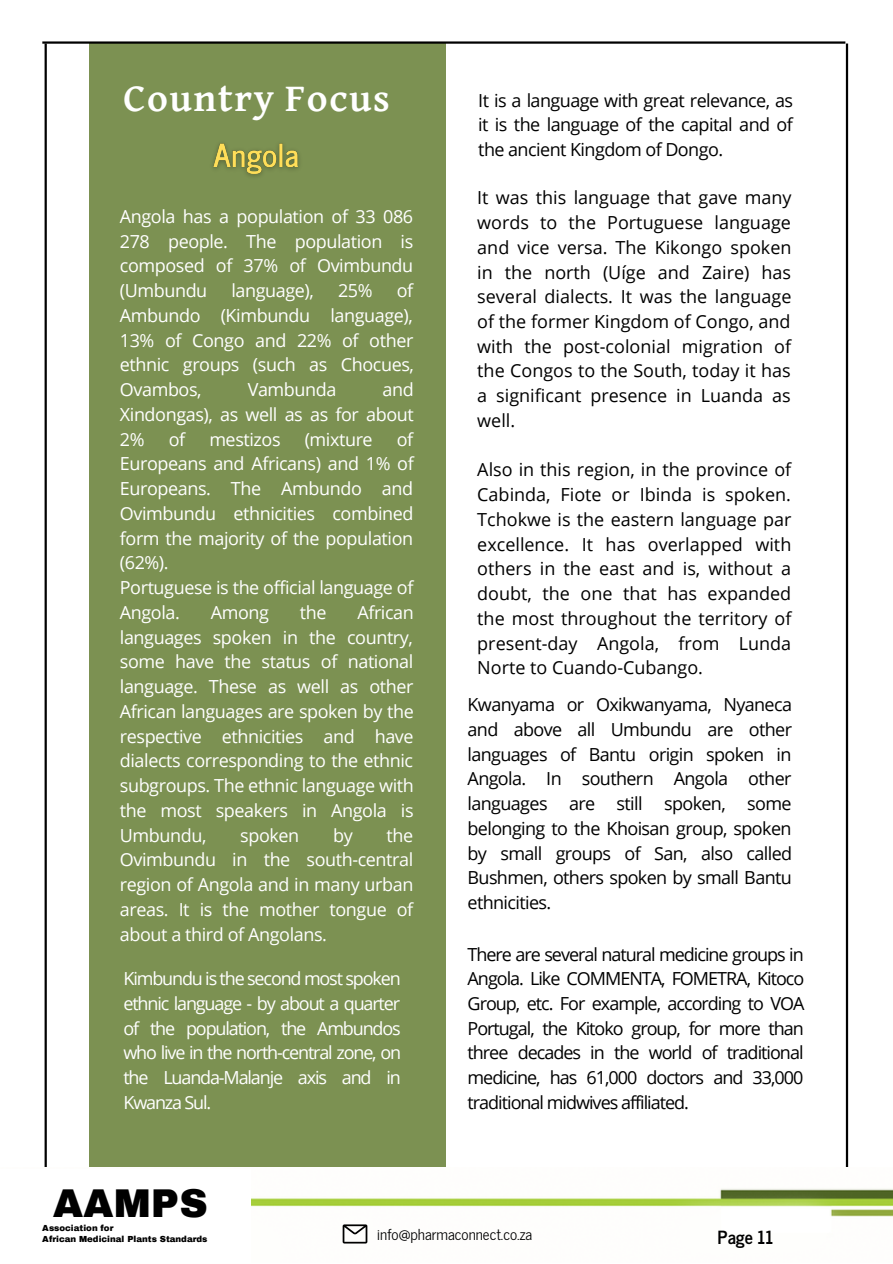
<style>
.page{position:relative;width:893px;height:1264px;background:#fff}
.page>*{position:absolute;margin:0;border:0;box-sizing:border-box;transform-origin:0 0}
.t1{font:700 39.75px "David Libre";letter-spacing:.04em;color:#fff}
.t2{font:900 39.3px "Archivo";color:#000}
.t3{font:18px/24.8px "Open Sans";letter-spacing:-.03em;color:#000;text-align:justify}
.t4{font:18px/24.8px "Open Sans";letter-spacing:-.025em;color:#fff;text-align:justify}
.t5{font:700 18px "News Cycle";color:#000}
.t6{font:15px "News Cycle";color:#000}
.t7{font:900 8.55px "Archivo";color:#000}
</style>
<div class="page">
<div style="left:89px;top:44px;width:357px;height:1173px;background:#7c9152"></div>
<hr style="left:845px;top:44px;width:3px;height:1174px;background:#000">
<hr style="left:45px;top:44px;width:2px;height:1174px;background:#000">
<hr style="left:42px;top:41px;width:803px;height:3px;background:#000">
<img style="left:45px;top:1167px;width:847px;height:77px">
<div style="left:0;top:1169px;width:251px;height:93px;background:#fff"></div>
<img style="left:213px;top:143px;width:86px;height:34px">
<svg style="left:342px;top:1224px;width:25px;height:19px"></svg>
<h1 class="t1" style="left:123px;top:81px;width:268px">Country Focus</h1>
<p class="t4" style="left:120px;top:204px;width:295px">Angola has a population of 33 086<br>278 people. The population is composed of 37% of Ovimbundu (Umbundu</p>
<p class="t4" style="left:120px;top:278px;width:295px;text-indent:277px">of Ambundo (Kimbundu language), 13% of Congo and 22% of other ethnic groups (such as Chocues, Ovambos,</p>
<p class="t4" style="left:231px;top:278px;width:84px">language),</p>
<p class="t4" style="left:338px;top:278px;width:36px">25%</p>
<p class="t4" style="left:120px;top:377px;width:295px;text-indent:262px">and Xindongas), as well as as for about 2%</p>
<p class="t4" style="left:248px;top:377px;width:90px">Vambunda</p>
<p class="t4" style="left:120px;top:426px;width:295px;text-align:left;text-indent:277px">of<br>Europeans and Africans) and 1% of<br>Europeans. The Ambundo and<br>Ovimbundu ethnicities combined form the majority of the population (62%).<br>Portuguese is the official language of<br>Angola.</p>
<p class="t4" style="left:169px;top:426px;width:18px">of</p>
<p class="t4" style="left:209px;top:426px;width:73px">mestizos</p>
<p class="t4" style="left:305px;top:426px;width:69px">(mixture</p>
<p class="t4" style="left:120px;top:599px;width:295px;text-indent:237px">African languages spoken in the country, some have the status of national language. These as well as other African languages are spoken by the respective ethnicities and have dialects corresponding to the ethnic subgroups. The ethnic language with the most speakers in Angola is Umbundu,</p>
<p class="t4" style="left:211px;top:599px;width:60px">Among</p>
<p class="t4" style="left:300px;top:599px;width:28px">the</p>
<p class="t4" style="left:120px;top:822px;width:295px;text-indent:267px">the Ovimbundu in the south-central region of Angola and in many urban areas. It is the mother tongue of about a third of Angolans.</p>
<p class="t4" style="left:123px;top:965px;width:279px">Kimbundu is the second most spoken ethnic language - by about a quarter of the population, the Ambundos who live in the north-central zone, on the Luanda-Malanje axis and in Kwanza Sul.</p>
<p class="t4" style="left:240px;top:822px;width:60px">spoken</p>
<p class="t4" style="left:333px;top:822px;width:21px">by</p>
<p class="t3" style="left:478px;top:87px;width:316px">It is a language with great relevance, as it is the language of the capital and of the ancient Kingdom of Dongo.</p>
<p class="t3" style="left:477px;top:185px;width:316px">It was this language that gave many words to the Portuguese language and vice versa. The Kikongo spoken in the north (Uíge and Zaire) has several dialects. It was the language of the former Kingdom of Congo, and with the post-colonial migration of the Congos to the South, today it has a significant presence in Luanda as well.</p>
<p class="t3" style="left:477px;top:457px;width:316px">Also in this region, in the province of Cabinda, Fiote or Ibinda is spoken.<br>Tchokwe is the eastern language par excellence. It has overlapped with others in the east and is, without a doubt, the one that has expanded the most throughout the territory of present-day Angola, from Lunda Norte to Cuando-Cubango.</p>
<p class="t3" style="left:467px;top:691px;width:326px">Kwanyama or Oxikwanyama, Nyaneca and above all Umbundu are other languages of Bantu origin spoken in Angola. In southern Angola other languages are still spoken, some belonging to the Khoisan group, spoken by small groups of San, also called Bushmen, others spoken by small Bantu ethnicities.</p>
<p class="t3" style="left:467px;top:941px;width:338px">There are several natural medicine groups in Angola. Like COMMENTA, FOMETRA, Kitoco Group, etc. For example, according to VOA Portugal, the Kitoko group, for more than three decades in the world of traditional medicine, has 61,000 doctors and 33,000 traditional midwives affiliated.</p>
<h2 class="t2" style="left:53px;top:1182px;width:156px">AAMPS</h2>
<p class="t7" style="left:42px;top:1234px;width:167px">African Medicinal Plants Standards</p>
<p class="t7" style="left:42px;top:1222px;width:73px">Association for</p>
<p class="t6" style="left:377px;top:1220px;width:156px">info@pharmaconnect.co.za</p>
<p class="t5" style="left:717px;top:1220px;width:57px">Page 11</p>
</div>
